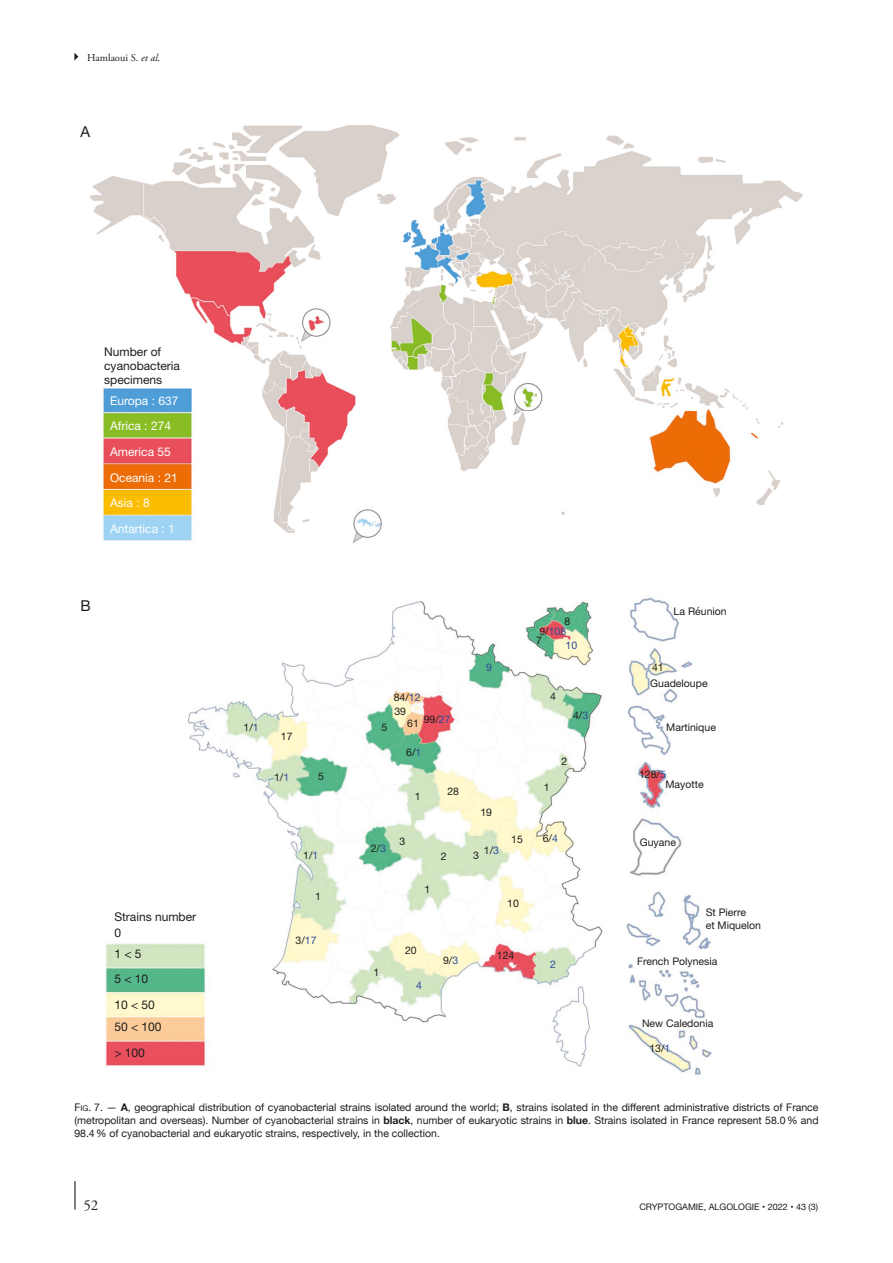
<style>
.page{position:relative;width:893px;height:1263px;background:#fff}
.page>*{position:absolute;margin:0;border:0;box-sizing:border-box;transform-origin:0 0}
.t1{font:15px "Adobe Garamond Pro";color:#1d1d1b}
.t2{font:15px "Helvetica Neue";color:#1d1d1b}
.t3{font:12px/14.4px "Helvetica Neue";color:#1d1d1b}
.t4{font:12px/26px "Helvetica Neue";color:#fff}
.t5{font:10.5px/12.8px "Helvetica Neue";color:#1d1d1b}
.t6{font:10.5px "Adobe Garamond Pro";color:#1d1d1b}
.t7{font:10.5px "Helvetica Neue";color:#2c4a9a}
.t8{font:9px "Helvetica Neue";color:#1d1d1b}
.s1{font-style:italic}
.s2{color:#2d4b9a}
.s3{color:#2c4a9a}
.s4{color:#2c4b9b}
.s5{font-style:inherit}
.s6{font-size:7.8px}
.s7{font-weight:700}
</style>
<div class="page">
<hr style="left:74px;top:1181px;width:2px;height:29px;background:#1d1d1b">
<svg style="left:74px;top:53px;width:4px;height:8px"></svg>
<img style="left:90px;top:125px;width:713px;height:418px">
<img style="left:105px;top:597px;width:607px;height:480px">
<p class="t6" style="left:87px;top:51px;width:75px">Hamlaoui S. <span class="s1">et al</span>.</p>
<p class="t2" style="left:81px;top:121px;width:11px">A</p>
<p class="t3" style="left:104px;top:345px;width:77px">Number of cyanobacteria specimens</p>
<p class="t4" style="left:110px;top:388px;width:70px">Europa : 637<br>Africa : 274<br>America 55<br>Oceania : 21</p>
<p class="t4" style="left:110px;top:490px;width:41px">Asia : 8</p>
<p class="t4" style="left:110px;top:517px;width:66px">Antartica : 1</p>
<p class="t2" style="left:81px;top:595px;width:12px">B</p>
<p class="t3" style="left:114px;top:909px;width:83px;line-height:16.2px">Strains number<br>0</p>
<p class="t3" style="left:114px;top:941px;width:42px;line-height:25.7px">1 &lt; 5<br>5 &lt; 10<br>10 &lt; 50</p>
<p class="t3" style="left:114px;top:1014px;width:49px;line-height:26.1px">50 &lt; 100 &gt; 100</p>
<p class="t5" style="left:244px;top:721px;width:17px">1/<span class="s2">1</span></p>
<p class="t5" style="left:281px;top:731px;width:13px">17</p>
<p class="t5" style="left:274px;top:771px;width:17px">1/<span class="s2">1</span></p>
<p class="t5" style="left:318px;top:770px;width:7px">5</p>
<p class="t5" style="left:303px;top:850px;width:17px">1/<span class="s2">1</span></p>
<p class="t5" style="left:315px;top:890px;width:7px">1</p>
<p class="t5" style="left:296px;top:935px;width:23px">3/<span class="s2">17</span></p>
<p class="t5" style="left:539px;top:618px;width:33px;line-height:9.3px;text-indent:25px">8<br>9/<span class="s3">108</span></p>
<p class="t5" style="left:536px;top:634px;width:7px">7</p>
<p class="t7" style="left:565px;top:638px;width:13px">10</p>
<p class="t7" style="left:486px;top:660px;width:7px">9</p>
<p class="t5" style="left:394px;top:691px;width:28px">84/<span class="s2">12</span></p>
<p class="t5" style="left:550px;top:691px;width:7px">4</p>
<p class="t5" style="left:394px;top:706px;width:13px">39</p>
<p class="t5" style="left:407px;top:713px;width:45px">61 99/<span class="s2">27</span></p>
<p class="t5" style="left:406px;top:747px;width:17px">6/<span class="s2">1</span></p>
<p class="t5" style="left:381px;top:722px;width:7px">5</p>
<p class="t5" style="left:573px;top:710px;width:17px">4/<span class="s3">3</span></p>
<p class="t5" style="left:561px;top:756px;width:7px">2</p>
<p class="t5" style="left:415px;top:790px;width:7px">1</p>
<p class="t5" style="left:447px;top:786px;width:13px">28</p>
<p class="t5" style="left:544px;top:781px;width:7px">1</p>
<p class="t5" style="left:480px;top:807px;width:13px">19</p>
<p class="t5" style="left:371px;top:843px;width:17px">2/<span class="s2">3</span></p>
<p class="t5" style="left:400px;top:836px;width:7px">3</p>
<p class="t5" style="left:441px;top:850px;width:7px">2</p>
<p class="t5" style="left:484px;top:845px;width:17px">1/<span class="s2">3</span></p>
<p class="t5" style="left:473px;top:850px;width:7px">3</p>
<p class="t5" style="left:511px;top:833px;width:13px">15</p>
<p class="t5" style="left:543px;top:832px;width:17px">6/<span class="s3">4</span></p>
<p class="t5" style="left:424px;top:884px;width:7px">1</p>
<p class="t5" style="left:507px;top:898px;width:13px">10</p>
<p class="t5" style="left:373px;top:967px;width:7px">1</p>
<p class="t5" style="left:405px;top:945px;width:13px">20</p>
<p class="t7" style="left:416px;top:977px;width:7px">4</p>
<p class="t5" style="left:443px;top:954px;width:17px">9/<span class="s3">3</span></p>
<p class="t5" style="left:497px;top:950px;width:19px">124</p>
<p class="t7" style="left:550px;top:957px;width:7px">2</p>
<p class="t5" style="left:674px;top:605px;width:55px">La Réunion</p>
<p class="t5" style="left:652px;top:661px;width:13px">41</p>
<p class="t5" style="left:650px;top:677px;width:59px">Guadeloupe</p>
<p class="t5" style="left:666px;top:722px;width:51px">Martinique</p>
<p class="t5" style="left:639px;top:768px;width:28px">128/<span class="s4">5</span></p>
<p class="t5" style="left:665px;top:779px;width:40px">Mayotte</p>
<p class="t5" style="left:640px;top:836px;width:38px">Guyane</p>
<p class="t5" style="left:706px;top:907px;width:57px">St Pierre<br>et Miquelon</p>
<p class="t5" style="left:637px;top:956px;width:82px">French Polynesia</p>
<p class="t5" style="left:642px;top:1017px;width:73px">New Caledonia</p>
<p class="t5" style="left:649px;top:1042px;width:23px">13/<span class="s3">1</span></p>
<p class="t5" style="left:74px;top:1102px;width:746px;text-align:justify"><span class="s5">F</span><span class="s6">ig</span><span class="s5">. 7</span>. — <span class="s7">A</span>, geographical distribution of cyanobacterial strains isolated around the world; <span class="s7">B</span>, strains isolated in the different administrative districts of France (metropolitan and overseas). Number of cyanobacterial strains in <span class="s7">black</span>, number of eukaryotic strains in <span class="s7">blue</span>. Strains isolated in France represent 58.0% and 98.4% of cyanobacterial and eukaryotic strains, respectively, in the collection.</p>
<h1 class="t1" style="left:83px;top:1196px;width:16px">52</h1>
<p class="t8" style="left:639px;top:1200px;width:180px">CRYPTOGAMIE, ALGOLOGIE • 2022 • 43 (3)</p>
</div>
